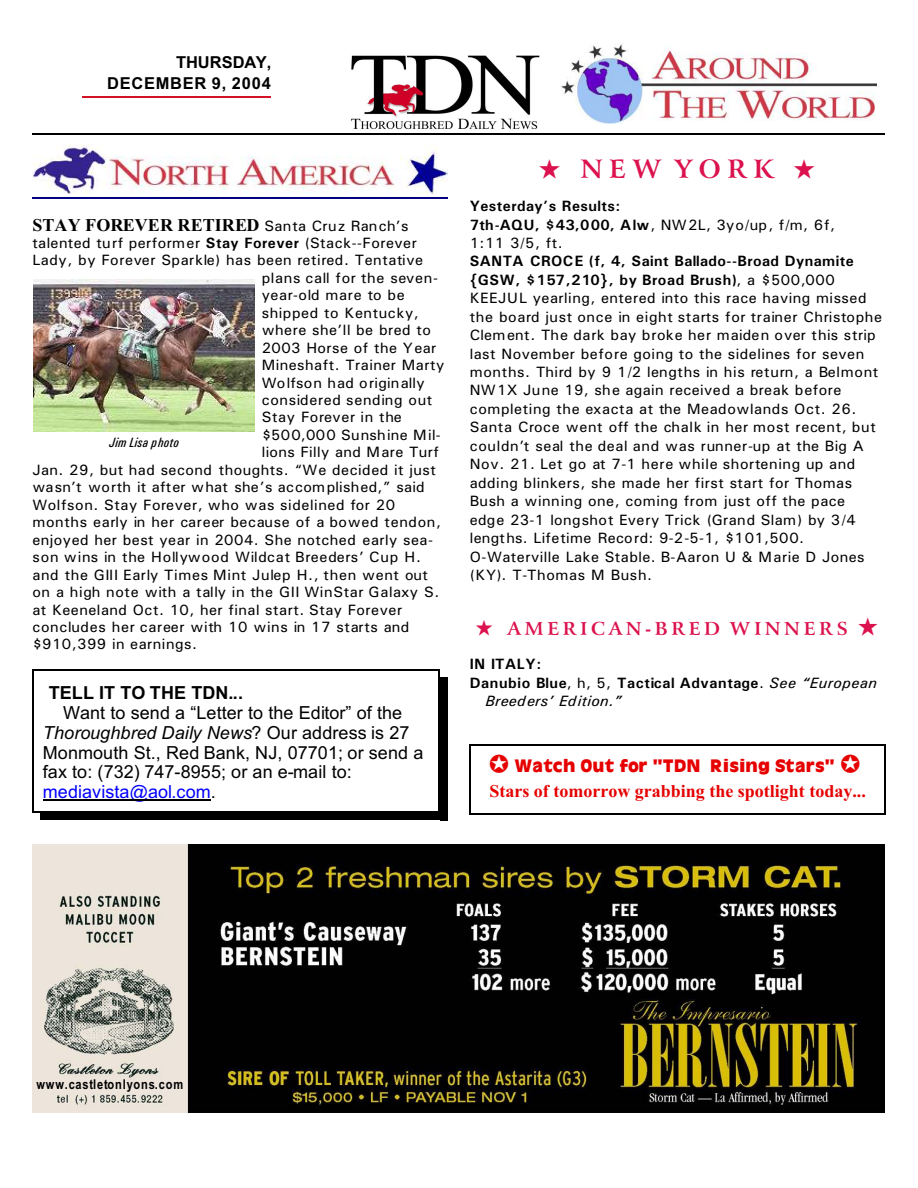
<style>
.page{position:relative;width:918px;height:1188px;background:#fff}
.page>*{position:absolute;margin:0;border:0;box-sizing:border-box;transform-origin:0 0}
.t1{font:700 25.5px "Arrus BT";letter-spacing:.255em;color:#db124d}
.t2{font:18px/19.6px "Arial";letter-spacing:.005em;color:#000}
.t3{font:700 18px "Times New Roman";color:#e60000}
.t4{font:700 18px "Times New Roman";letter-spacing:.005em;color:#000}
.t5{font:900 18px "Antiquarian";letter-spacing:.005em;color:#e60000}
.t6{font:700 18px "Arrus BT";letter-spacing:.2em;color:#db124d}
.t7{font:700 18px "Arial";letter-spacing:.005em;color:#000}
.t8{font:700 16.5px/21.6px "Arial";letter-spacing:.045em;color:#000;text-align:right}
.t9{font:15px/18.5px "Univers";letter-spacing:.03em;color:#000}
.t10{font:700 15px/18.5px "Univers";letter-spacing:.04em;color:#000}
.t11{font:15px "Univers";letter-spacing:.01em;color:#000}
.t12{font:15px "Univers";letter-spacing:.055em;color:#000}
.t13{font:italic 15px "Univers";letter-spacing:.02em;color:#000}
.t14{font:700 13.5px "Arial Narrow";letter-spacing:.06em;color:#000}
.t15{font:italic 13.5px "Univers Condensed";letter-spacing:.015em;color:#000}
.s1{font-family:"Univers";font-weight:400;font-size:15px}
.s2{font-weight:700}
.s3{font-style:italic}
.s4{color:#00f}
.s5{font-weight:400}
.s6{font-weight:400;font-style:italic}
</style>
<div class="page">
<img style="left:32px;top:844px;width:852px;height:269px">
<hr style="left:82px;top:96px;width:189px;height:2px;background:#d41226">
<img style="left:561px;top:44px;width:315px;height:79px">
<img style="left:351px;top:55px;width:189px;height:75px">
<hr style="left:32px;top:134px;width:853px;height:1px;background:#000">
<img style="left:32px;top:145px;width:416px;height:49px">
<hr style="left:32px;top:197px;width:416px;height:1px;background:#000080">
<img style="left:34px;top:280px;width:220px;height:151px">
<hr style="left:43px;top:800px;width:168px;height:1px;background:#000">
<hr style="left:32px;top:669px;width:2px;height:143px;background:#000">
<hr style="left:439px;top:669px;width:1px;height:143px;background:#000">
<hr style="left:32px;top:669px;width:408px;height:1px;background:#000">
<hr style="left:32px;top:811px;width:408px;height:1px;background:#000">
<div style="left:440px;top:677px;width:8px;height:143px;background:#000"></div>
<div style="left:40px;top:812px;width:408px;height:8px;background:#000"></div>
<hr style="left:470px;top:744px;width:1px;height:71px;background:#000">
<hr style="left:884px;top:744px;width:1px;height:71px;background:#000">
<hr style="left:470px;top:744px;width:415px;height:2px;background:#000">
<hr style="left:470px;top:813px;width:415px;height:2px;background:#000">
<p class="t8" style="left:107px;top:52px;width:166px">THURSDAY,<br>DECEMBER 9, 2004</p>
<p class="t4" style="left:32px;top:218px;width:378px">STAY FOREVER RETIRED <span class="s1">Santa Cruz Ranch’s</span></p>
<p class="t9" style="left:32px;top:235px;width:386px">talented turf performer <span class="s2">Stay Forever</span> (Stack--Forever</p>
<p class="t9" style="left:32px;top:252px;width:392px">Lady, by Forever Sparkle) has been retired. Tentative</p>
<p class="t9" style="left:262px;top:270px;width:178px">plans call for the seven-</p>
<p class="t9" style="left:262px;top:287px;width:145px">year-old mare to be</p>
<p class="t9" style="left:262px;top:305px;width:159px">shipped to Kentucky,</p>
<p class="t9" style="left:262px;top:322px;width:171px">where she’ll be bred to</p>
<p class="t9" style="left:262px;top:340px;width:176px">2003 Horse of the Year</p>
<p class="t9" style="left:262px;top:357px;width:184px">Mineshaft. Trainer Marty</p>
<p class="t11" style="left:262px;top:377px;width:165px">Wolfson had originally</p>
<p class="t9" style="left:262px;top:392px;width:172px">considered sending out</p>
<p class="t9" style="left:262px;top:409px;width:142px">Stay Forever in the</p>
<p class="t11" style="left:262px;top:430px;width:181px">$500,000 Sunshine Mil-</p>
<p class="t9" style="left:262px;top:444px;width:179px">lions Filly and Mare Turf</p>
<p class="t9" style="left:32px;top:462px;width:405px">Jan. 29, but had second thoughts. “We decided it just</p>
<p class="t11" style="left:32px;top:482px;width:394px">wasn’t worth it after what she’s accomplished,” said</p>
<p class="t9" style="left:32px;top:497px;width:364px">Wolfson. Stay Forever, who was sidelined for 20</p>
<p class="t9" style="left:32px;top:514px;width:410px">months early in her career because of a bowed tendon,</p>
<p class="t9" style="left:32px;top:532px;width:402px">enjoyed her best year in 2004. She notched early sea-</p>
<p class="t12" style="left:32px;top:552px;width:390px">son wins in the Hollywood Wildcat Breeders’ Cup H.</p>
<p class="t9" style="left:32px;top:567px;width:397px">and the GIII Early Times Mint Julep H., then went out</p>
<p class="t9" style="left:32px;top:584px;width:409px">on a high note with a tally in the GII WinStar Galaxy S.</p>
<p class="t9" style="left:32px;top:601px;width:371px">at Keeneland Oct. 10, her final start. Stay Forever</p>
<p class="t9" style="left:32px;top:619px;width:379px">concludes her career with 10 wins in 17 starts and</p>
<p class="t9" style="left:32px;top:636px;width:166px">$910,399 in earnings.</p>
<p class="t15" style="left:109px;top:437px;width:71px">Jim Lisa photo</p>
<p class="t7" style="left:49px;top:686px;width:196px">TELL IT TO THE TDN...</p>
<p class="t2" style="left:43px;top:705px;width:382px;text-indent:20px">Want to send a “Letter to the Editor” of the <span class="s3">Thoroughbred Daily News</span>? Our address is 27<br>Monmouth St., Red Bank, NJ, 07701; or send a fax to: (732) 747-8955; or an e-mail to: <span class="s4">mediavista@aol.com</span>.</p>
<h1 class="t1" style="left:539px;top:158px;width:278px">★ NEW YORK ★</h1>
<p class="t10" style="left:470px;top:198px;width:367px">Yesterday’s Results:<br>7th-AQU, $43,000, Alw<span class="s5">, NW2L, 3yo/up, f/m, 6f,<br>1:11 3/5, ft.</span></p>
<p class="t9" style="left:470px;top:253px;width:414px"><span class="s2">SANTA CROCE (f, 4, Saint Ballado--Broad Dynamite {GSW, $157,210}, by Broad Brush)</span>, a $500,000<br>KEEJUL yearling, entered into this race having missed the board just once in eight starts for trainer Christophe Clement. The dark bay broke her maiden over this strip last November before going to the sidelines for seven months. Third by 9 1/2 lengths in his return, a Belmont NW1X June 19, she again received a break before completing the exacta at the Meadowlands Oct. 26.<br>Santa Croce went off the chalk in her most recent, but couldn’t seal the deal and was runner-up at the Big A Nov. 21. Let go at 7-1 here while shortening up and adding blinkers, she made her first start for Thomas Bush a winning one, coming from just off the pace edge 23-1 longshot Every Trick (Grand Slam) by 3/4 lengths. Lifetime Record: 9-2-5-1, $101,500.<br>O-Waterville Lake Stable. B-Aaron U &amp; Marie D Jones (KY). T-Thomas M Bush.</p>
<p class="t6" style="left:476px;top:621px;width:404px">★ AMERICAN-BRED WINNERS ★</p>
<p class="t10" style="left:470px;top:656px;width:73px">IN ITALY:</p>
<p class="t10" style="left:470px;top:675px;width:409px">Danubio Blue<span class="s5">, h, 5,</span> Tactical Advantage<span class="s5">.</span> <span class="s6">See “European</span></p>
<p class="t13" style="left:485px;top:696px;width:138px">Breeders’ Edition.”</p>
<p class="t5" style="left:514px;top:758px;width:322px">Watch Out for “<span class="s3">TDN</span> Rising Stars”</p>
<p class="t3" style="left:489px;top:784px;width:378px">Stars of tomorrow grabbing the spotlight today...</p>
<p class="t14" style="left:37px;top:1074px;width:148px">www.castletonlyons.com</p>
</div>
